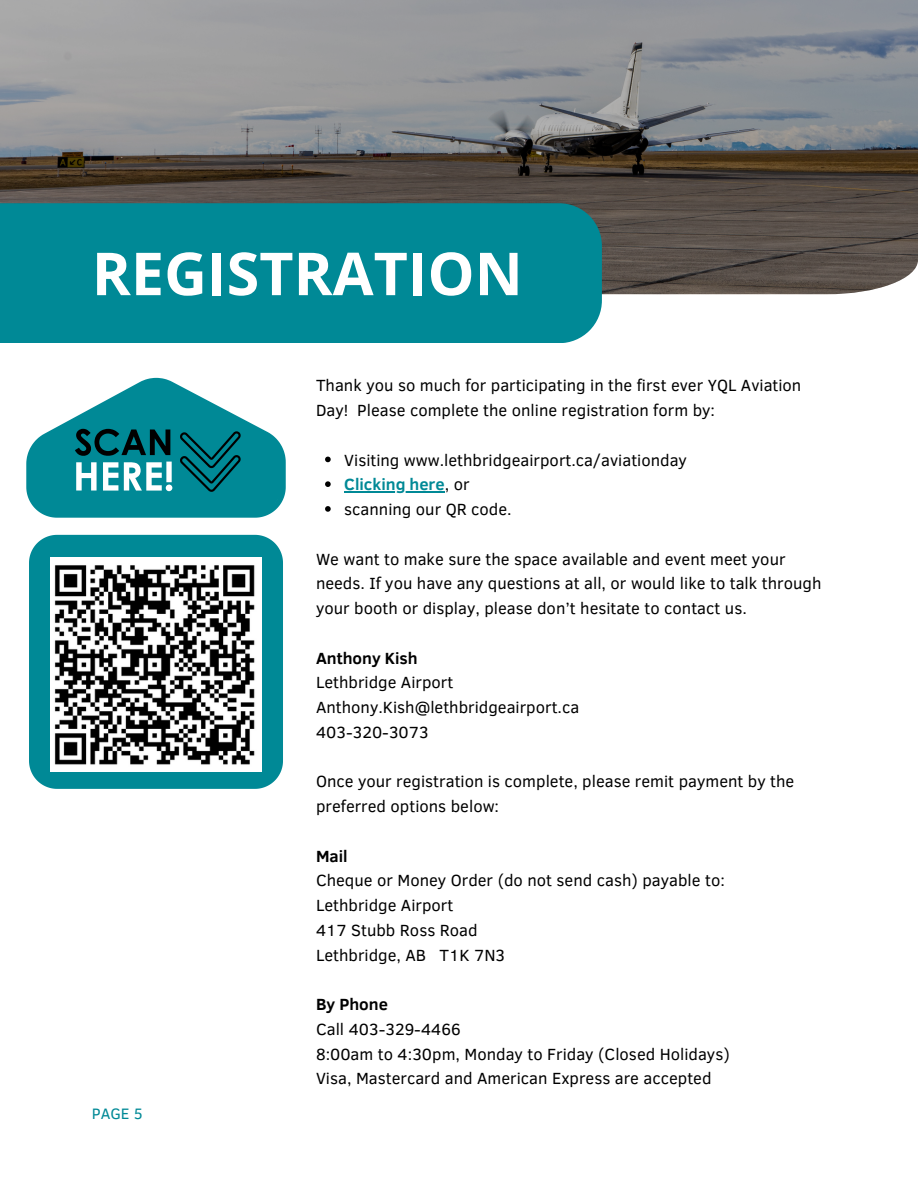
<style>
.page{position:relative;width:918px;height:1188px;background:#fff}
.page>*{position:absolute;margin:0;border:0;box-sizing:border-box;transform-origin:0 0}
.t1{font:700 59.25px "Open Sans";color:#fff}
.t2{font:16.65px/24.8px "Clear Sans";color:#000}
.t3{font:700 16.65px "Clear Sans";color:#000}
.t4{font:700 16.65px "Clear Sans";color:#008996}
.t5{font:15.45px "Clear Sans";color:#008996}
.s1{font-weight:400;color:#000}
</style>
<div class="page">
<svg style="left:0;top:0;width:918px;height:294px;background:#797877"></svg>
<svg style="left:29px;top:535px;width:254px;height:254px;background:#16939f"></svg>
<svg style="left:26px;top:377px;width:260px;height:141px"></svg>
<img style="left:51px;top:558px;width:210px;height:214px">
<svg style="left:325px;top:457px;width:6px;height:5px"></svg>
<svg style="left:325px;top:481px;width:6px;height:6px"></svg>
<hr style="left:344px;top:491px;width:101px;height:2px;background:#008996">
<svg style="left:325px;top:506px;width:6px;height:6px"></svg>
<div style="left:0;top:203px;width:602px;height:140px;background:#008996"></div>
<p class="t1" style="left:92px;top:232px;width:433px">REGISTRATION</p>
<p class="t5" style="left:92px;top:1102px;width:53px">PAGE 5</p>
<p class="t2" style="left:316px;top:372px;width:487px">Thank you so much for participating in the first ever YQL Aviation<br>Day! Please complete the online registration form by:</p>
<p class="t2" style="left:344px;top:447px;width:344px">Visiting www.lethbridgeairport.ca/aviationday</p>
<p class="t4" style="left:344px;top:472px;width:127px">Clicking here<span class="s1">, or</span></p>
<p class="t2" style="left:344px;top:496px;width:169px">scanning our QR code.</p>
<p class="t2" style="left:316px;top:546px;width:507px">We want to make sure the space available and event meet your needs. If you have any questions at all, or would like to talk through your booth or display, please don’t hesitate to contact us.</p>
<p class="t3" style="left:316px;top:646px;width:103px">Anthony Kish</p>
<p class="t2" style="left:316px;top:669px;width:139px">Lethbridge Airport</p>
<p class="t2" style="left:316px;top:694px;width:265px">Anthony.Kish@lethbridgeairport.ca</p>
<p class="t2" style="left:316px;top:719px;width:114px">403-320-3073</p>
<p class="t2" style="left:316px;top:768px;width:480px">Once your registration is complete, please remit payment by the preferred options below:</p>
<p class="t3" style="left:316px;top:844px;width:33px">Mail</p>
<p class="t2" style="left:316px;top:867px;width:410px">Cheque or Money Order (do not send cash) payable to:</p>
<p class="t2" style="left:316px;top:892px;width:139px">Lethbridge Airport</p>
<p class="t2" style="left:316px;top:917px;width:163px">417 Stubb Ross Road</p>
<p class="t2" style="left:316px;top:942px;width:191px">Lethbridge, AB T1K 7N3</p>
<p class="t3" style="left:316px;top:992px;width:73px">By Phone</p>
<p class="t2" style="left:316px;top:1016px;width:146px">Call 403-329-4466</p>
<p class="t2" style="left:316px;top:1041px;width:415px">8:00am to 4:30pm, Monday to Friday (Closed Holidays)</p>
<p class="t2" style="left:316px;top:1065px;width:397px">Visa, Mastercard and American Express are accepted</p>
</div>
